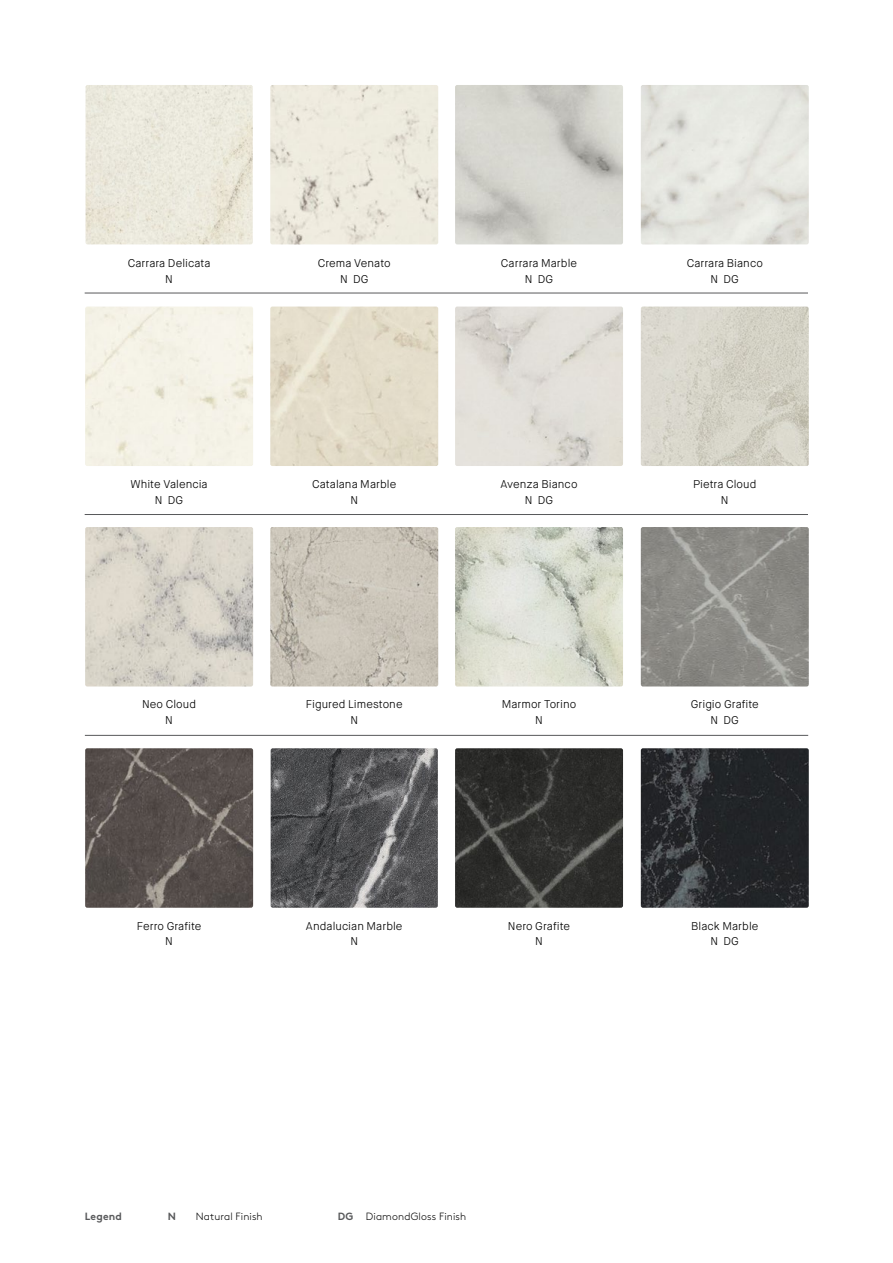
<style>
.page{position:relative;width:893px;height:1263px;background:#fff}
.page>*{position:absolute;margin:0;border:0;box-sizing:border-box;transform-origin:0 0}
.t1{font:300 11.25px/15.8px "Maison Neue";letter-spacing:.005em;color:#000;text-align:center}
.t2{font:300 10.5px "Brown Std";letter-spacing:.015em;color:#000}
.t3{font:700 10.5px "Brown Std";letter-spacing:.015em;color:#58595b}
.s1{font-weight:700;color:#58595b}
</style>
<div class="page">
<hr style="left:85px;top:293px;width:723px;height:1px;background:#58595b">
<hr style="left:85px;top:514px;width:723px;height:1px;background:#58595b">
<hr style="left:85px;top:735px;width:723px;height:1px;background:#58595b">
<img style="left:455px;top:307px;width:168px;height:159px">
<img style="left:271px;top:748px;width:167px;height:160px">
<img style="left:455px;top:748px;width:168px;height:160px">
<img style="left:86px;top:85px;width:167px;height:159px">
<img style="left:641px;top:307px;width:168px;height:159px">
<img style="left:270px;top:85px;width:168px;height:159px">
<div style="left:85px;top:307px;width:168px;height:159px;background:#f5f2e7"></div>
<img style="left:85px;top:527px;width:168px;height:159px">
<img style="left:641px;top:527px;width:168px;height:159px">
<img style="left:270px;top:527px;width:168px;height:159px">
<img style="left:455px;top:527px;width:168px;height:159px">
<img style="left:85px;top:748px;width:168px;height:160px">
<img style="left:641px;top:748px;width:168px;height:160px">
<img style="left:270px;top:307px;width:168px;height:159px">
<p class="t1" style="left:128px;top:255px;width:84px">Carrara Delicata<br>N</p>
<p class="t1" style="left:131px;top:476px;width:79px">White Valencia<br>N DG</p>
<p class="t1" style="left:318px;top:255px;width:74px">Crema Venato<br>N DG</p>
<p class="t1" style="left:312px;top:476px;width:86px">Catalana Marble<br>N</p>
<p class="t1" style="left:501px;top:255px;width:78px">Carrara Marble<br>N DG</p>
<p class="t1" style="left:501px;top:476px;width:78px">Avenza Bianco<br>N DG</p>
<p class="t1" style="left:687px;top:255px;width:78px">Carrara Bianco<br>N DG</p>
<p class="t1" style="left:693px;top:476px;width:65px">Pietra Cloud<br>N</p>
<p class="t1" style="left:142px;top:697px;width:55px">Neo Cloud<br>N</p>
<p class="t1" style="left:691px;top:697px;width:70px">Grigio Grafite<br>N DG</p>
<p class="t1" style="left:306px;top:697px;width:98px">Figured Limestone<br>N</p>
<p class="t1" style="left:502px;top:697px;width:76px">Marmor Torino<br>N</p>
<p class="t1" style="left:137px;top:918px;width:66px">Ferro Grafite<br>N</p>
<p class="t1" style="left:691px;top:918px;width:69px">Black Marble<br>N DG</p>
<p class="t1" style="left:306px;top:918px;width:98px">Andalucian Marble<br>N</p>
<p class="t1" style="left:508px;top:918px;width:64px">Nero Grafite<br>N</p>
<p class="t3" style="left:85px;top:1210px;width:39px">Legend</p>
<p class="t3" style="left:168px;top:1210px;width:10px">N</p>
<p class="t2" style="left:196px;top:1210px;width:68px">Natural Finish</p>
<p class="t2" style="left:338px;top:1210px;width:130px"><span class="s1">DG</span> DiamondGloss Finish</p>
</div>
